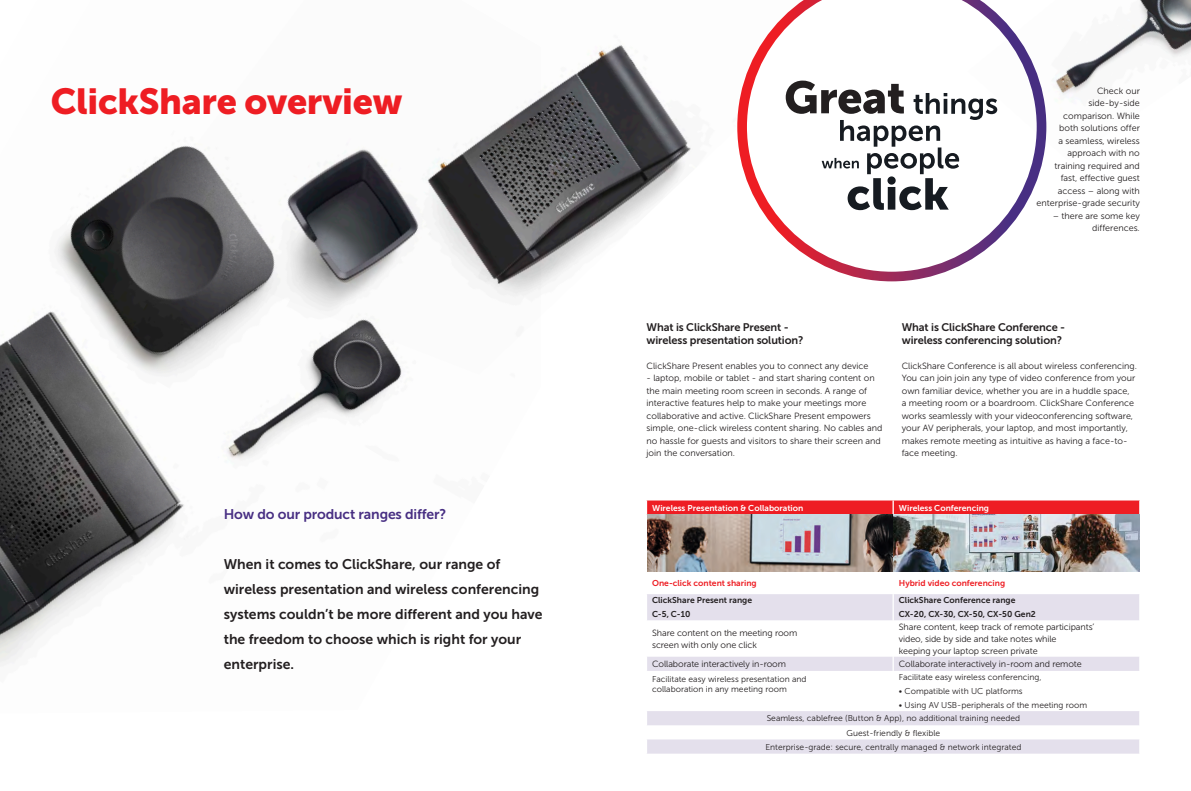
<style>
.page{position:relative;width:1191px;height:791px;background:#fff}
.page>*{position:absolute;margin:0;border:0;box-sizing:border-box;transform-origin:0 0}
.t1{font:36px "Museo Sans 900";letter-spacing:-.01em;color:#ee1d23}
.t2{font:14px/25px "Museo Sans 700";color:#231f20}
.t3{font:14px "Museo Sans 700";letter-spacing:-.01em;color:#482f83}
.t4{font:11px/12.5px "Museo Sans 700";letter-spacing:-.01em;color:#231f20}
.t5{font:9px/12.5px "Museo Sans 300";color:#231f20}
.t6{font:8.5px/10.4px "Museo Sans 300";color:#231f20}
.t7{font:8.5px/14.1px "Museo Sans 700";color:#231f20}
.t8{font:8.5px "Museo Sans 700";color:#fff}
.t9{font:8.5px "Museo Sans 700";color:#ee1d23}
</style>
<div class="page">
<img style="left:0;top:182px;width:401px;height:485px">
<img style="left:126px;top:45px;width:760px;height:329px">
<svg style="left:737px;top:0;width:306px;height:281px"></svg>
<img style="left:967px;top:0;width:224px;height:161px">
<svg style="left:647px;top:594px;width:492px;height:160px"></svg>
<svg style="left:646px;top:500px;width:494px;height:15px;background:#eb3036"></svg>
<hr style="left:892px;top:594px;width:2px;height:26px;background:#fff">
<hr style="left:892px;top:620px;width:2px;height:37px;background:#fff">
<svg style="left:892px;top:657px;width:2px;height:14px"></svg>
<hr style="left:892px;top:671px;width:2px;height:40px;background:#fff">
<img style="left:647px;top:515px;width:245px;height:56px">
<img style="left:894px;top:515px;width:245px;height:56px">
<svg style="left:785px;top:81px;width:212px;height:129px"></svg>
<h1 class="t1" style="left:51px;top:81px;width:354px">ClickShare overview</h1>
<h2 class="t3" style="left:224px;top:506px;width:224px">How do our product ranges differ?</h2>
<h2 class="t2" style="left:224px;top:552px;width:320px">When it comes to ClickShare, our range of wireless presentation and wireless conferencing systems couldn’t be more different and you have the freedom to choose which is right for your enterprise.</h2>
<p class="t5" style="left:1036px;top:85px;width:105px;text-align:right">Check our<br>side-by-side comparison. While<br>both solutions offer<br>a seamless, wireless approach with no training required and fast, effective guest access – along with enterprise-grade security</p>
<p class="t5" style="left:1052px;top:210px;width:89px;text-align:right">– there are some key differences.</p>
<p class="t4" style="left:646px;top:321px;width:158px">What is ClickShare Present - wireless presentation solution?</p>
<p class="t5" style="left:646px;top:360px;width:223px">ClickShare Present enables you to connect any device</p>
<p class="t5" style="left:646px;top:372px;width:237px">- laptop, mobile or tablet - and start sharing content on the main meeting room screen in seconds. A range of interactive features help to make your meetings more collaborative and active. ClickShare Present empowers simple, one-click wireless content sharing. No cables and no hassle for guests and visitors to share their screen and join the conversation.</p>
<p class="t4" style="left:901px;top:321px;width:165px">What is ClickShare Conference - wireless conferencing solution?</p>
<p class="t5" style="left:901px;top:360px;width:237px">ClickShare Conference is all about wireless conferencing.<br>You can join join any type of video conference from your own familiar device, whether you are in a huddle space,<br>a meeting room or a boardroom. ClickShare Conference works seamlessly with your videoconferencing software, your AV peripherals, your laptop, and most importantly, makes remote meeting as intuitive as having a face-to&shy;face meeting.</p>
<p class="t8" style="left:652px;top:503px;width:153px">Wireless Presentation &amp; Collaboration</p>
<p class="t8" style="left:899px;top:503px;width:92px">Wireless Conferencing</p>
<p class="t9" style="left:652px;top:578px;width:106px">One-click content sharing</p>
<p class="t9" style="left:899px;top:578px;width:108px">Hybrid video conferencing</p>
<p class="t7" style="left:652px;top:593px;width:101px">ClickShare Present range<br>C-5, C-10</p>
<p class="t7" style="left:899px;top:593px;width:138px">ClickShare Conference range<br>CX-20, CX-30, CX-50, CX-50 Gen2</p>
<p class="t5" style="left:652px;top:627px;width:147px;line-height:12px">Share content on the meeting room screen with only one click</p>
<p class="t5" style="left:899px;top:621px;width:197px;line-height:12px">Share content, keep track of remote participants’ video, side by side and take notes while<br>keeping your laptop screen private</p>
<p class="t5" style="left:652px;top:658px;width:135px">Collaborate interactively in-room</p>
<p class="t5" style="left:899px;top:658px;width:184px">Collaborate interactively in-room and remote</p>
<p class="t6" style="left:652px;top:674px;width:156px">Facilitate easy wireless presentation and collaboration in any meeting room</p>
<p class="t6" style="left:899px;top:672px;width:144px">Facilitate easy wireless conferencing,</p>
<p class="t6" style="left:899px;top:686px;width:125px">• Compatible with UC platforms</p>
<p class="t6" style="left:766px;top:699px;width:322px;line-height:13.1px;text-indent:132px">• Using AV USB-peripherals of the meeting room<br>Seamless, cablefree (Button &amp; App), no additional training needed</p>
<p class="t6" style="left:765px;top:725px;width:257px;line-height:14.2px;text-align:center">Guest-friendly &amp; flexible<br>Enterprise-grade: secure, centrally managed &amp; network integrated</p>
</div>
